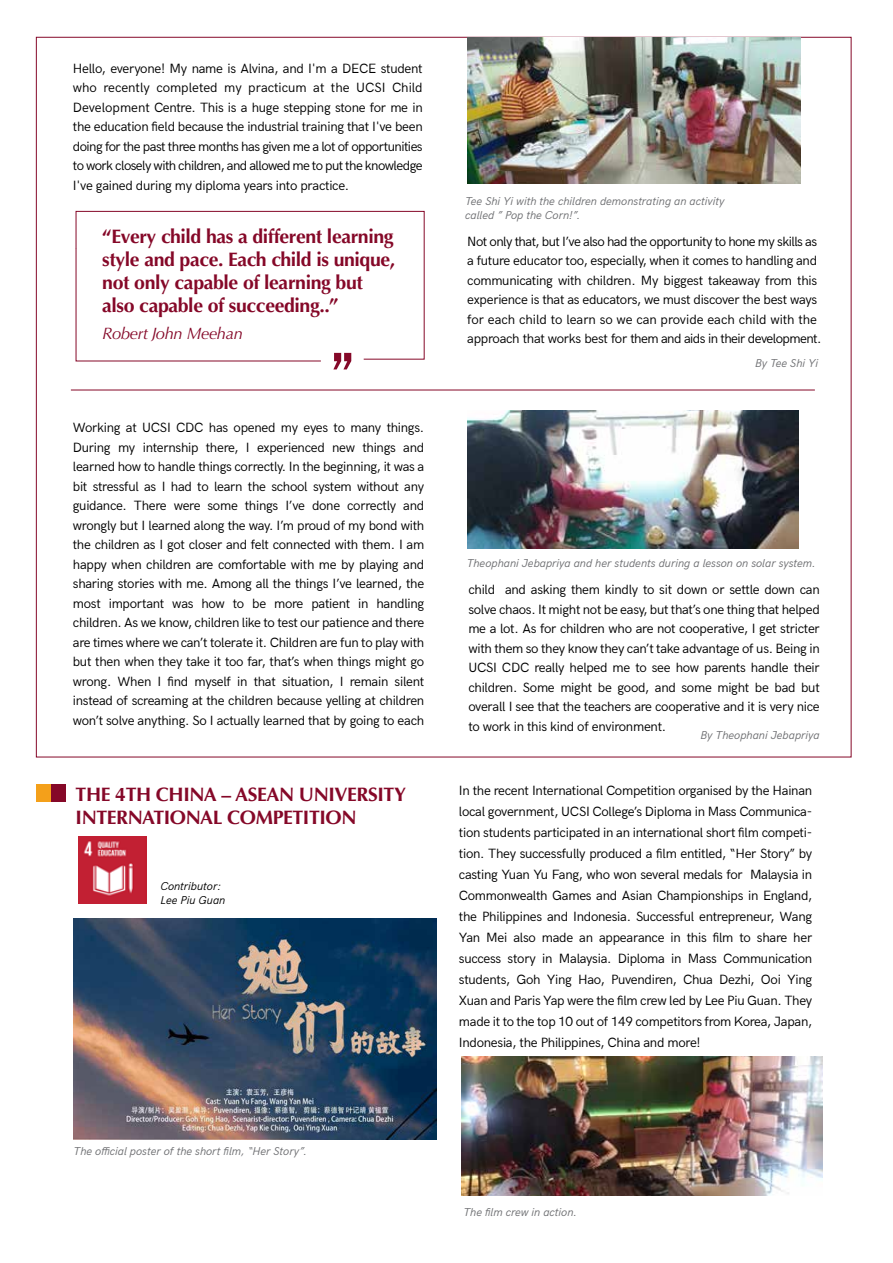
<style>
.page{position:relative;width:893px;height:1263px;background:#fff}
.page>*{position:absolute;margin:0;border:0;box-sizing:border-box;transform-origin:0 0}
.t1{font:700 19.5px/23.1px "Optima";letter-spacing:-.02em;color:#850828}
.t2{font:italic 16.5px "Optima";letter-spacing:-.02em;color:#850828}
.t3{font:13.5px/19.5px "HK Grotesk";letter-spacing:-.02em;color:#000;text-align:justify}
.t4{font:13.5px/19.5px "HK Grotesk";letter-spacing:-.02em;color:#010101;text-align:justify}
.t5{font:italic 11.25px/14.2px "HK Grotesk";color:#6d6e71}
.t6{font:italic 11.25px/14.2px "HK Grotesk";color:#000}
</style>
<div class="page">
<img style="left:74px;top:918px;width:362px;height:221px">
<svg style="left:75px;top:211px;width:350px;height:149px"></svg>
<svg style="left:75px;top:247px;width:247px;height:115px"></svg>
<svg style="left:333px;top:353px;width:18px;height:16px"></svg>
<img style="left:467px;top:37px;width:334px;height:147px">
<hr style="left:71px;top:390px;width:744px;height:1px;background:#850828">
<img style="left:79px;top:836px;width:67px;height:68px">
<div style="left:36px;top:784px;width:29px;height:17px;background:#f4a01a"></div>
<div style="left:51px;top:784px;width:15px;height:17px;background:#850828"></div>
<img style="left:461px;top:1056px;width:362px;height:139px">
<img style="left:467px;top:410px;width:332px;height:138px">
<p class="t4" style="left:73px;top:57px;width:351px">Hello, everyone! My name is Alvina, and I'm a DECE student who recently completed my practicum at the UCSI Child Development Centre. This is a huge stepping stone for me in the education field because the industrial training that I've been doing for the past three months has given me a lot of opportunities to work closely with children, and allowed me to put the knowledge I've gained during my diploma years into practice.</p>
<h1 class="t1" style="left:102px;top:225px;width:295px">“Every child has a different learning style and pace. Each child is unique, not only capable of learning but also capable of succeeding..”</h1>
<p class="t2" style="left:102px;top:323px;width:142px">Robert John Meehan</p>
<p class="t3" style="left:73px;top:417px;width:353px">Working at UCSI CDC has opened my eyes to many things.<br>During my internship there, I experienced new things and learned how to handle things correctly. In the beginning, it was a bit stressful as I had to learn the school system without any guidance. There were some things I’ve done correctly and wrongly but I learned along the way. I’m proud of my bond with the children as I got closer and felt connected with them. I am happy when children are comfortable with me by playing and sharing stories with me. Among all the things I’ve learned, the most important was how to be more patient in handling children. As we know, children like to test our patience and there are times where we can’t tolerate it. Children are fun to play with but then when they take it too far, that’s when things might go wrong. When I find myself in that situation, I remain silent instead of screaming at the children because yelling at children won’t solve anything. So I actually learned that by going to each</p>
<p class="t5" style="left:465px;top:193px;width:261px">Tee Shi Yi with the children demonstrating an activity called ” Pop the Corn!”.</p>
<p class="t4" style="left:467px;top:230px;width:356px;text-align:left">Not only that, but I’ve also had the opportunity to hone my skills as a future educator too, especially, when it comes to handling and communicating with children. My biggest takeaway from this experience is that as educators, we must discover the best ways for each child to learn so we can provide each child with the approach that works best for them and aids in their development.</p>
<p class="t5" style="left:755px;top:355px;width:65px">By Tee Shi Yi</p>
<p class="t5" style="left:467px;top:555px;width:351px">Theophani Jebapriya and her students during a lesson on solar system.</p>
<p class="t3" style="left:468px;top:579px;width:353px">child and asking them kindly to sit down or settle down can solve chaos. It might not be easy, but that’s one thing that helped me a lot. As for children who are not cooperative, I get stricter with them so they know they can’t take advantage of us. Being in UCSI CDC really helped me to see how parents handle their children. Some might be good, and some might be bad but overall I see that the teachers are cooperative and it is very nice to work in this kind of environment.</p>
<p class="t5" style="left:700px;top:727px;width:121px">By Theophani Jebapriya</p>
<h1 class="t1" style="left:76px;top:783px;width:332px">THE 4TH CHINA – ASEAN UNIVERSITY<br>INTERNATIONAL COMPETITION</h1>
<p class="t3" style="left:459px;top:779px;width:355px;line-height:21px">In the recent International Competition organised by the Hainan local government, UCSI College’s Diploma in Mass Communica&shy;tion students participated in an international short film competi&shy;tion. They successfully produced a film entitled, “Her Story” by casting Yuan Yu Fang, who won several medals for Malaysia in Commonwealth Games and Asian Championships in England, the Philippines and Indonesia. Successful entrepreneur, Wang Yan Mei also made an appearance in this film to share her success story in Malaysia. Diploma in Mass Communication students, Goh Ying Hao, Puvendiren, Chua Dezhi, Ooi Ying Xuan and Paris Yap were the film crew led by Lee Piu Guan. They made it to the top 10 out of 149 competitors from Korea, Japan, Indonesia, the Philippines, China and more!</p>
<p class="t6" style="left:160px;top:878px;width:66px">Contributor:<br>Lee Piu Guan</p>
<p class="t5" style="left:74px;top:1143px;width:235px">The official poster of the short film, “Her Story”.</p>
<p class="t5" style="left:463px;top:1204px;width:115px">The film crew in action.</p>
</div>
